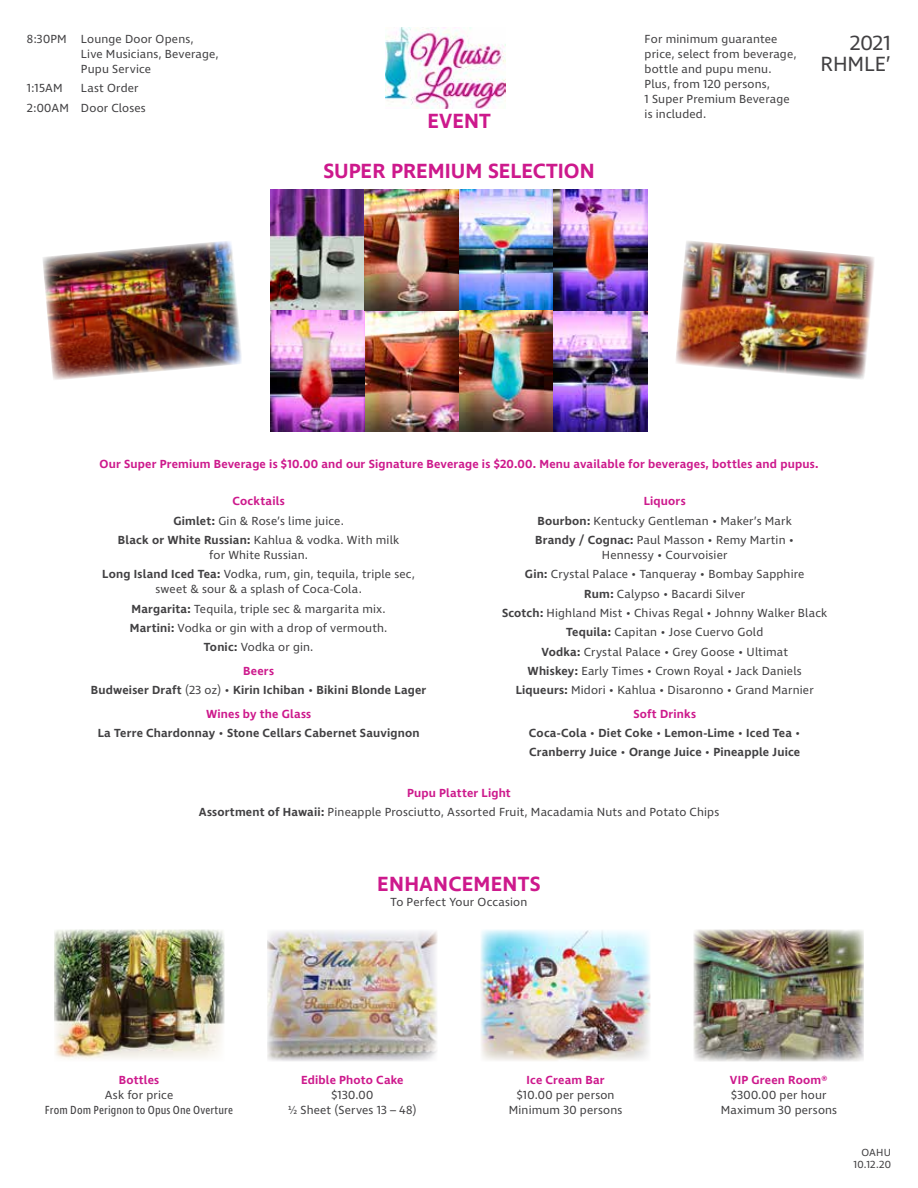
<style>
.page{position:relative;width:918px;height:1188px;background:#fff}
.page>*{position:absolute;margin:0;border:0;box-sizing:border-box;transform-origin:0 0}
.t1{font:600 21px "Ingra";color:#cd198c}
.t2{font:21px/21px "Ingra";letter-spacing:-.005em;color:#414042;text-align:right}
.t3{font:12px/19.4px "Ingra";letter-spacing:.015em;color:#414042;text-align:center}
.t4{font:600 12px/19.4px "Ingra";letter-spacing:.015em;color:#414042;text-align:center}
.t5{font:600 12px "Ingra";letter-spacing:.015em;color:#cd198c}
.t6{font:12px "Ingra Cd";letter-spacing:.01em;color:#414042}
.t7{font:10.5px/12px "Ingra";color:#414042;text-align:right}
.s1{font-weight:600;color:#cd198c}
.s2{font-weight:600}
.s3{color:#cd198c}
.s4{font-weight:400}
</style>
<div class="page">
<img style="left:267px;top:930px;width:170px;height:131px">
<img style="left:270px;top:189px;width:378px;height:243px">
<img style="left:676px;top:241px;width:198px;height:138px">
<img style="left:43px;top:241px;width:199px;height:139px">
<img style="left:481px;top:930px;width:170px;height:131px">
<img style="left:694px;top:930px;width:170px;height:131px">
<img style="left:54px;top:930px;width:170px;height:129px">
<img style="left:385px;top:27px;width:121px;height:81px">
<p class="t3" style="left:81px;top:32px;width:139px;line-height:15px;text-align:left;text-indent:-54px">8:30PM Lounge Door Opens,<br>Live Musicians, Beverage,<br>Pupu Service</p>
<p class="t3" style="left:27px;top:79px;width:37px">1:15AM</p>
<p class="t3" style="left:27px;top:79px;width:120px;text-align:left;text-indent:54px">Last Order<br>2:00AM Door Closes</p>
<h1 class="t1" style="left:427px;top:108px;width:65px">EVENT</h1>
<h1 class="t1" style="left:323px;top:158px;width:273px">SUPER PREMIUM SELECTION</h1>
<p class="t3" style="left:645px;top:32px;width:153px;line-height:15px;text-align:left">For minimum guarantee price, select from beverage, bottle and pupu menu.<br>Plus, from 120 persons,<br>1 Super Premium Beverage is included.</p>
<h1 class="t2" style="left:821px;top:33px;width:72px">2021<br>RHMLE’</h1>
<p class="t5" style="left:99px;top:457px;width:721px">Our Super Premium Beverage is $10.00 and our Signature Beverage is $20.00. Menu available for beverages, bottles and pupus.</p>
<p class="t3" style="left:118px;top:492px;width:283px"><span class="s1">Cocktails<br></span><span class="s2">Gimlet:</span> Gin &amp; Rose’s lime juice.<br><span class="s2">Black or White Russian:</span> Kahlua &amp; vodka. With milk</p>
<p class="t3" style="left:102px;top:546px;width:314px">for White Russian.<br><span class="s2">Long Island Iced Tea:</span> Vodka, rum, gin, tequila, triple sec,</p>
<p class="t3" style="left:130px;top:580px;width:259px">sweet &amp; sour &amp; a splash of Coca-Cola.<br><span class="s2">Margarita:</span> Tequila, triple sec &amp; margarita mix.<br><span class="s2">Martini:</span> Vodka or gin with a drop of vermouth.<br><span class="s2">Tonic:</span> Vodka or gin.</p>
<p class="t4" style="left:91px;top:662px;width:337px"><span class="s3">Beers<br></span>Budweiser Draft <span class="s4">(23 oz) •</span> Kirin Ichiban <span class="s4">•</span> Bikini Blonde Lager</p>
<p class="t4" style="left:98px;top:705px;width:323px"><span class="s3">Wines by the Glass<br></span>La Terre Chardonnay <span class="s4">•</span> Stone Cellars Cabernet Sauvignon</p>
<p class="t3" style="left:535px;top:492px;width:260px"><span class="s1">Liquors<br></span><span class="s2">Bourbon:</span> Kentucky Gentleman • Maker’s Mark<br><span class="s2">Brandy / Cognac:</span> Paul Masson • Remy Martin •</p>
<p class="t3" style="left:502px;top:546px;width:327px">Hennessy • Courvoisier<br><span class="s2">Gin:</span> Crystal Palace • Tanqueray • Bombay Sapphire<br><span class="s2">Rum:</span> Calypso • Bacardi Silver<br><span class="s2">Scotch:</span> Highland Mist • Chivas Regal • Johnny Walker Black <span class="s2">Tequila:</span> Capitan • Jose Cuervo Gold<br><span class="s2">Vodka:</span> Crystal Palace • Grey Goose • Ultimat<br><span class="s2">Whiskey:</span> Early Times • Crown Royal • Jack Daniels <span class="s2">Liqueurs:</span> Midori • Kahlua • Disaronno • Grand Marnier</p>
<p class="t4" style="left:529px;top:705px;width:273px"><span class="s3">Soft Drinks<br></span>Coca-Cola <span class="s4">•</span> Diet Coke <span class="s4">•</span> Lemon-Lime <span class="s4">•</span> Iced Tea <span class="s4">•<br></span>Cranberry Juice <span class="s4">•</span> Orange Juice <span class="s4">•</span> Pineapple Juice</p>
<p class="t3" style="left:199px;top:784px;width:522px"><span class="s1">Pupu Platter Light<br></span><span class="s2">Assortment of Hawaii:</span> Pineapple Prosciutto, Assorted Fruit, Macadamia Nuts and Potato Chips</p>
<h1 class="t1" style="left:377px;top:871px;width:165px">ENHANCEMENTS</h1>
<p class="t3" style="left:391px;top:893px;width:138px">To Perfect Your Occasion</p>
<p class="t5" style="left:119px;top:1072px;width:42px">Bottles</p>
<p class="t3" style="left:105px;top:1086px;width:70px">Ask for price</p>
<p class="t6" style="left:45px;top:1102px;width:190px">From Dom Perignon to Opus One Overture</p>
<p class="t5" style="left:301px;top:1072px;width:104px">Edible Photo Cake</p>
<p class="t3" style="left:288px;top:1088px;width:130px;line-height:15px">$130.00<br>½ Sheet (Serves 13 – 48)</p>
<p class="t5" style="left:527px;top:1072px;width:80px">Ice Cream Bar</p>
<p class="t3" style="left:509px;top:1088px;width:115px;line-height:15px">$10.00 per person<br>Minimum 30 persons</p>
<p class="t5" style="left:730px;top:1072px;width:99px">VIP Green Room®</p>
<p class="t3" style="left:721px;top:1088px;width:118px;line-height:15px">$300.00 per hour<br>Maximum 30 persons</p>
<p class="t7" style="left:853px;top:1147px;width:39px">OAHU<br>10.12.20</p>
</div>
